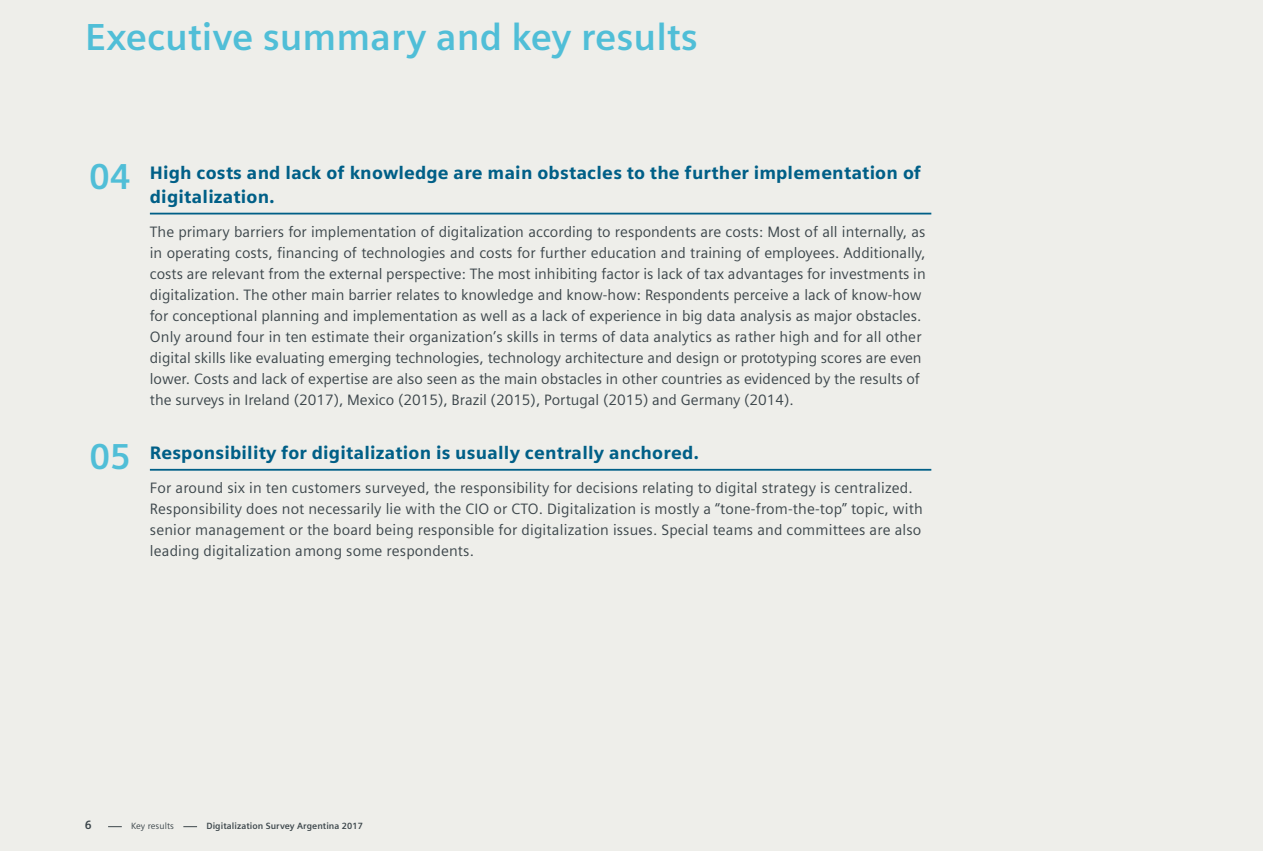
<style>
.page{position:relative;width:1263px;height:851px;background:#fff}
.page>*{position:absolute;margin:0;border:0;box-sizing:border-box;transform-origin:0 0}
.t1{font:700 37.5px "Siemens Sans";color:#50bed7}
.t2{font:700 36px "Siemens Sans";color:#50bed7}
.t3{font:900 18px/24px "Siemens Sans";letter-spacing:.01em;color:#005f87}
.t4{font:15px/21px "Siemens Sans";color:#3c464b}
.t5{font:700 12px "Siemens Sans";color:#3c464b}
.t6{font:700 9px "Siemens Sans";letter-spacing:.01em;color:#3c464b}
.t7{font:9px "Siemens Sans";letter-spacing:.01em;color:#3c464b}
</style>
<div class="page">
<div style="left:0;top:0;width:1263px;height:850px;background:#eeeeea"></div>
<svg style="left:108px;top:826px;width:14px;height:1px"></svg>
<svg style="left:183px;top:826px;width:14px;height:1px"></svg>
<hr style="left:150px;top:213px;width:781px;height:1px;background:#005f87">
<hr style="left:150px;top:469px;width:781px;height:1px;background:#005f87">
<h1 class="t1" style="left:85px;top:16px;width:614px">Executive summary and key results</h1>
<h2 class="t2" style="left:89px;top:156px;width:43px">04</h2>
<h2 class="t2" style="left:90px;top:436px;width:43px">05</h2>
<p class="t3" style="left:150px;top:160px;width:773px">High costs and lack of knowledge are main obstacles to the further implementation of digitalization.</p>
<p class="t4" style="left:150px;top:221px;width:777px">The primary barriers for implementation of digitalization according to respondents are costs: Most of all internally, as in operating costs, financing of technologies and costs for further education and training of employees. Additionally, costs are relevant from the external perspective: The most inhibiting factor is lack of tax advantages for investments in digitalization. The other main barrier relates to knowledge and know-how: Respondents perceive a lack of know-how for conceptional planning and implementation as well as a lack of experience in big data analysis as major obstacles.<br>Only around four in ten estimate their organization’s skills in terms of data analytics as rather high and for all other digital skills like evaluating emerging technologies, technology architecture and design or prototyping scores are even lower. Costs and lack of expertise are also seen as the main obstacles in other countries as evidenced by the results of the surveys in Ireland (2017), Mexico (2015), Brazil (2015), Portugal (2015) and Germany (2014).</p>
<p class="t3" style="left:150px;top:440px;width:551px">Responsibility for digitalization is usually centrally anchored.</p>
<p class="t4" style="left:150px;top:477px;width:774px">For around six in ten customers surveyed, the responsibility for decisions relating to digital strategy is centralized.<br>Responsibility does not necessarily lie with the CIO or CTO. Digitalization is mostly a “tone-from-the-top” topic, with senior management or the board being responsible for digitalization issues. Special teams and committees are also leading digitalization among some respondents.</p>
<p class="t5" style="left:85px;top:818px;width:8px">6</p>
<p class="t7" style="left:131px;top:821px;width:44px">Key results</p>
<p class="t6" style="left:206px;top:821px;width:158px">Digitalization Survey Argentina 2017</p>
</div>
